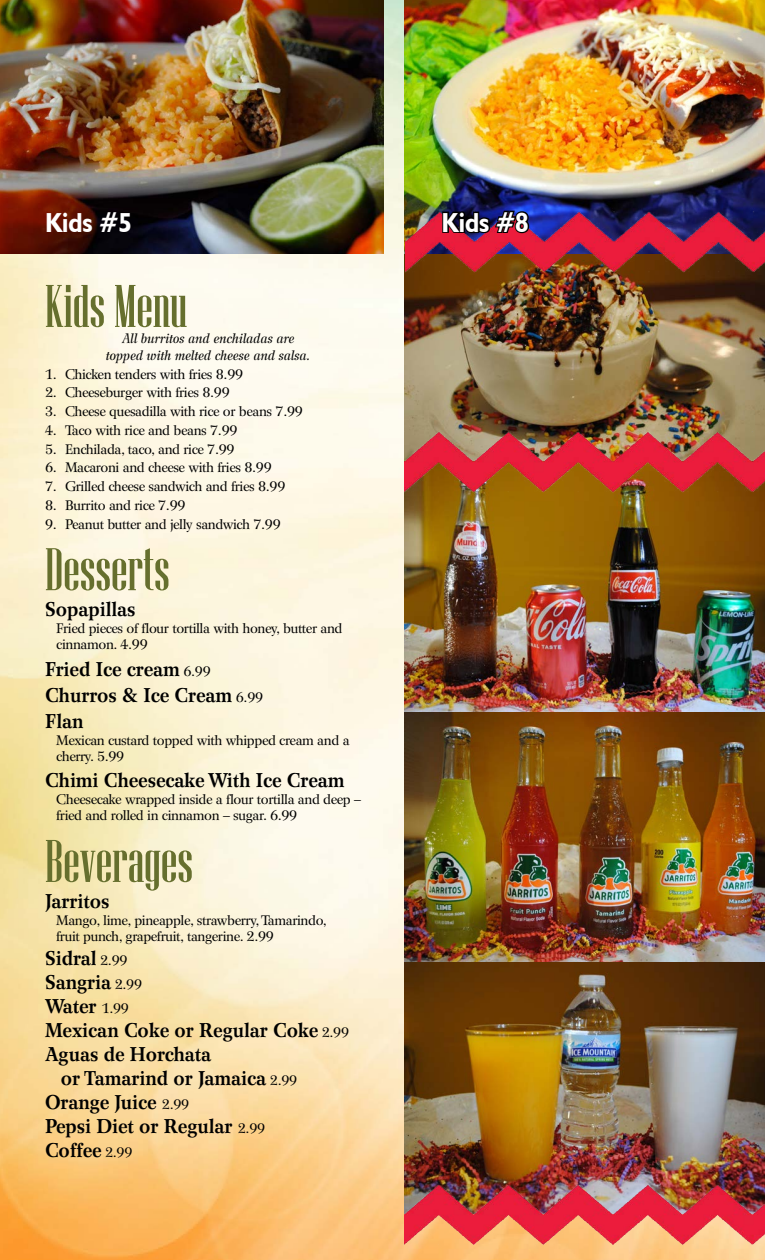
<style>
.page{position:relative;width:765px;height:1260px;background:#fff}
.page>*{position:absolute;margin:0;border:0;box-sizing:border-box;transform-origin:0 0}
.t1{font:60px "Niagara Solid";color:#666f2e}
.t2{font:700 27.5px "Humanist 521 BT";color:#fff;scale:.9 1}
.t3{font:700 20px/26.2px "Wilke LT Std";color:#000;scale:.9 1}
.t4{font:13.75px/16.5px "Wilke LT Std";letter-spacing:-.025em;color:#000}
.t5{font:italic 13.75px/16.5px "Wilke LT Std";letter-spacing:-.025em;color:#000;text-align:center}
.s1{font-weight:400;font-size:13.75px}
</style>
<div class="page">
<img style="left:0;top:0;width:765px;height:1260px">
<img style="left:405px;top:280px;width:360px;height:147px">
<img style="left:404px;top:500px;width:361px;height:680px">
<img style="left:404px;top:427px;width:361px;height:73px">
<img style="left:404px;top:1180px;width:361px;height:72px">
<img style="left:0;top:0;width:384px;height:254px">
<img style="left:404px;top:0;width:361px;height:254px">
<img style="left:405px;top:208px;width:360px;height:72px">
<svg style="left:441px;top:209px;width:90px;height:26px;background:#2c0e2d"></svg>
<h2 class="t2" style="left:45px;top:205px;width:98px">Kids #5</h2>
<h2 class="t2" style="left:442px;top:205px;width:98px">Kids #8</h2>
<h1 class="t1" style="left:45px;top:274px;width:144px">Kids Menu</h1>
<p class="t5" style="left:106px;top:330px;width:206px">All burritos and enchiladas are topped with melted cheese and salsa.</p>
<p class="t4" style="left:45px;top:366px;width:200px">1. Chicken tenders with fries 8.99</p>
<p class="t4" style="left:45px;top:385px;width:186px">2. Cheeseburger with fries 8.99</p>
<p class="t4" style="left:45px;top:403px;width:260px">3. Cheese quesadilla with rice or beans 7.99</p>
<p class="t4" style="left:45px;top:422px;width:194px">4. Taco with rice and beans 7.99</p>
<p class="t4" style="left:45px;top:441px;width:191px">5. Enchilada, taco, and rice 7.99</p>
<p class="t4" style="left:45px;top:460px;width:228px">6. Macaroni and cheese with fries 8.99</p>
<p class="t4" style="left:45px;top:478px;width:242px">7. Grilled cheese sandwich and fries 8.99</p>
<p class="t4" style="left:45px;top:497px;width:142px">8. Burrito and rice 7.99</p>
<p class="t4" style="left:45px;top:516px;width:237px">9. Peanut butter and jelly sandwich 7.99</p>
<h1 class="t1" style="left:45px;top:538px;width:126px">Desserts</h1>
<h3 class="t3" style="left:45px;top:596px;width:102px">Sopapillas</h3>
<p class="t4" style="left:56px;top:620px;width:288px">Fried pieces of flour tortilla with honey, butter and cinnamon. 4.99</p>
<h3 class="t3" style="left:45px;top:656px;width:244px">Fried Ice cream <span class="s1">6.99<br></span>Churros &amp; Ice Cream <span class="s1">6.99<br></span>Flan</h3>
<p class="t4" style="left:56px;top:732px;width:295px">Mexican custard topped with whipped cream and a cherry. 5.99</p>
<h3 class="t3" style="left:45px;top:767px;width:334px">Chimi Cheesecake With Ice Cream</h3>
<p class="t4" style="left:56px;top:791px;width:306px">Cheesecake wrapped inside a flour tortilla and deep – fried and rolled in cinnamon – sugar. 6.99</p>
<h1 class="t1" style="left:45px;top:829px;width:150px">Beverages</h1>
<h3 class="t3" style="left:45px;top:888px;width:73px">Jarritos</h3>
<p class="t4" style="left:56px;top:912px;width:272px">Mango, lime, pineapple, strawberry, Tamarindo, fruit punch, grapefruit, tangerine. 2.99</p>
<h3 class="t3" style="left:45px;top:945px;width:93px">Sidral <span class="s1">2.99</span></h3>
<h3 class="t3" style="left:45px;top:969px;width:110px">Sangria <span class="s1">2.99</span></h3>
<h3 class="t3" style="left:45px;top:993px;width:95px">Water <span class="s1">1.99</span></h3>
<h3 class="t3" style="left:45px;top:1017px;width:340px">Mexican Coke or Regular Coke <span class="s1">2.99</span></h3>
<h3 class="t3" style="left:45px;top:1041px;width:186px">Aguas de Horchata</h3>
<h3 class="t3" style="left:61px;top:1065px;width:264px">or Tamarind or Jamaica <span class="s1">2.99</span></h3>
<h3 class="t3" style="left:45px;top:1089px;width:162px">Orange Juice <span class="s1">2.99</span></h3>
<h3 class="t3" style="left:45px;top:1113px;width:246px">Pepsi Diet or Regular <span class="s1">2.99</span></h3>
<h3 class="t3" style="left:45px;top:1137px;width:99px">Coffee <span class="s1">2.99</span></h3>
</div>
